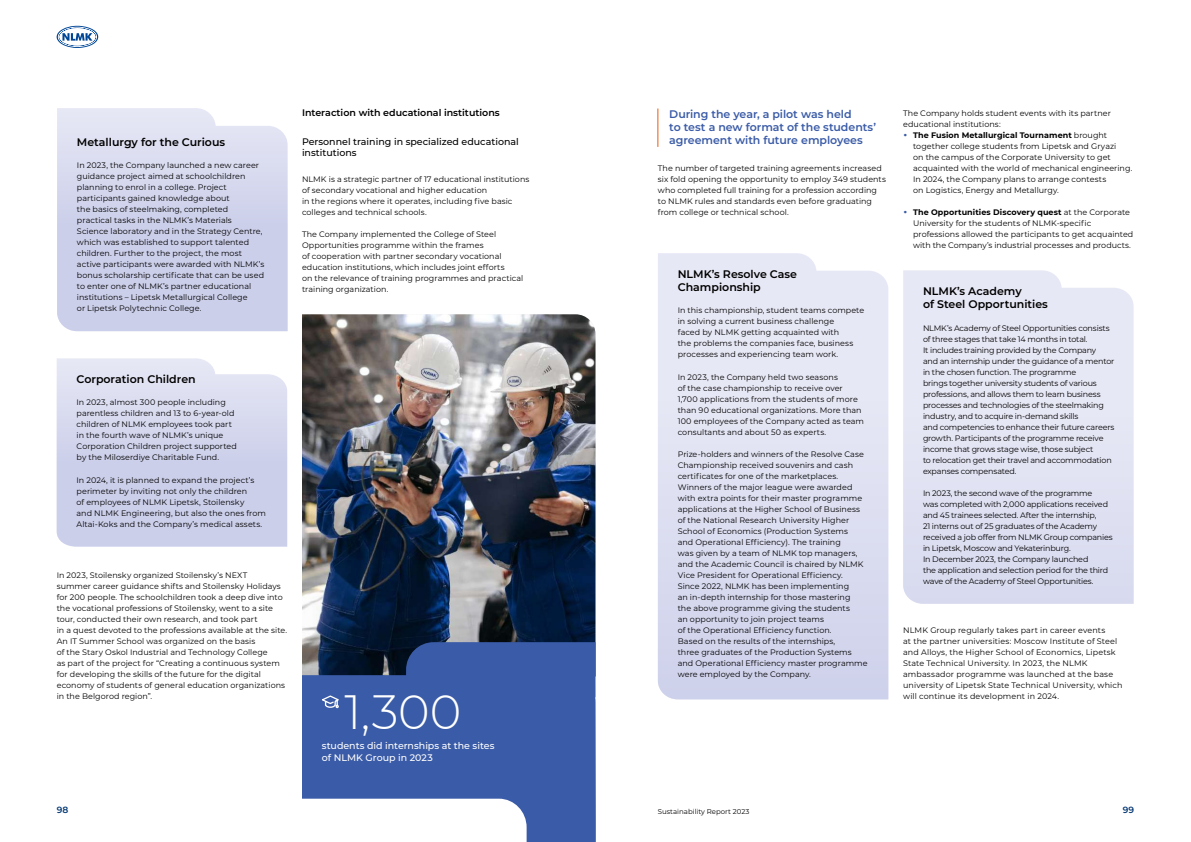
<style>
.page{position:relative;width:1191px;height:842px;background:#fff}
.page>*{position:absolute;margin:0;border:0;box-sizing:border-box;transform-origin:0 0}
.t1{font:300 48px "Montserrat";color:#fff}
.t2{font:600 11px/13.2px "Montserrat";color:#000}
.t3{font:600 11px/13.2px "Montserrat";letter-spacing:-.005em;color:#3a5ba7}
.t4{font:500 9.5px/11.4px "Montserrat";color:#000}
.t5{font:500 9.5px/12px "Montserrat";color:#fff}
.t6{font:600 9.5px "Montserrat";color:#000}
.t7{font:600 9px "Montserrat";color:#043873}
.t8{font:8px/11px "Montserrat";letter-spacing:.005em;color:#000}
.t9{font:8px/11px "Montserrat";letter-spacing:-.025em;color:#000}
.t10{font:700 8px "Montserrat";letter-spacing:.005em;color:#000}
.t11{font:7px "Montserrat";color:#000}
.s1{font-family:"Inter V";font-weight:400;color:#3a5ba7}
.s2{font-weight:400}
.s3{font-family:"Inter V";color:#3a5ba7}
.s4{font-weight:700}
</style>
<div class="page">
<svg style="left:57px;top:358px;width:230px;height:189px;background:#d4d7ed"></svg>
<hr style="left:657px;top:109px;width:1px;height:38px;background:#ea5b0b">
<svg style="left:903px;top:270px;width:230px;height:334px;background:#e2e4f3"></svg>
<img style="left:302px;top:314px;width:293px;height:361px">
<div style="left:302px;top:680px;width:293px;height:162px;background:#3a5ba7"></div>
<div style="left:302px;top:799px;width:224px;height:43px;background:#fff"></div>
<div style="left:406px;top:642px;width:189px;height:38px;background:#3a5ba7"></div>
<svg style="left:322px;top:695px;width:17px;height:14px"></svg>
<svg style="left:658px;top:253px;width:230px;height:446px;background:#dee0f1"></svg>
<svg style="left:57px;top:108px;width:230px;height:223px;background:#d4d6ed"></svg>
<svg style="left:57px;top:26px;width:41px;height:22px"></svg>
<h2 class="t2" style="left:77px;top:135px;width:150px">Metallurgy for the Сurious</h2>
<p class="t8" style="left:77px;top:160px;width:189px">In 2023, the Company launched a new career guidance project aimed at schoolchildren planning to enrol in a college. Project participants gained knowledge about<br>the basics of steelmaking, completed practical tasks in the NLMK’s Materials Science laboratory and in the Strategy Centre, which was established to support talented children. Further to the project, the most active participants were awarded with NLMK’s bonus scholarship certificate that can be used to enter one of NLMK’s partner educational institutions – Lipetsk Metallurgical College<br>or Lipetsk Polytechnic College.</p>
<p class="t6" style="left:302px;top:106px;width:199px">Interaction with educational institutions</p>
<p class="t4" style="left:302px;top:135px;width:218px">Personnel training in specialized educational institutions</p>
<p class="t8" style="left:302px;top:174px;width:229px">NLMK is a strategic partner of 17 educational institutions of secondary vocational and higher education<br>in the regions where it operates, including five basic colleges and technical schools.</p>
<p class="t8" style="left:302px;top:229px;width:223px">The Company implemented the College of Steel Opportunities programme within the frames<br>of cooperation with partner secondary vocational education institutions, which includes joint efforts<br>on the relevance of training programmes and practical training organization.</p>
<h2 class="t2" style="left:77px;top:372px;width:121px">Corporation Children</h2>
<p class="t8" style="left:77px;top:397px;width:162px">In 2023, almost 300 people including parentless children and 13 to 6-year-old children of NLMK employees took part in the fourth wave of NLMK’s unique Corporation Children project supported by the Miloserdiye Charitable Fund.</p>
<p class="t8" style="left:77px;top:474px;width:191px">In 2024, it is planned to expand the project’s perimeter by inviting not only the children<br>of employees of NLMK Lipetsk, Stoilensky<br>and NLMK Engineering, but also the ones from Altai-Koks and the Company’s medical assets.</p>
<p class="t8" style="left:57px;top:570px;width:232px">In 2023, Stoilensky organized Stoilensky’s NEXT<br>summer career guidance shifts and Stoilensky Holidays for 200 people. The schoolchildren took a deep dive into the vocational professions of Stoilensky, went to a site tour, conducted their own research, and took part<br>in a quest devoted to the professions available at the site.<br>An IT Summer School was organized on the basis<br>of the Stary Oskol Industrial and Technology College<br>as part of the project for “Creating a continuous system for developing the skills of the future for the digital economy of students of general education organizations in the Belgorod region”.</p>
<h1 class="t1" style="left:344px;top:679px;width:118px">1,300</h1>
<p class="t5" style="left:322px;top:739px;width:174px">students did internships at the sites of NLMK Group in 2023</p>
<h2 class="t3" style="left:669px;top:107px;width:208px">During the year, a pilot was held<br>to test a new format of the students’ agreement with future employees</h2>
<p class="t8" style="left:658px;top:163px;width:230px">The number of targeted training agreements increased six fold opening the opportunity to employ 349 students who completed full training for a profession according to NLMK rules and standards even before graduating from college or technical school.</p>
<h2 class="t2" style="left:677px;top:267px;width:121px">NLMK’s Resolve Case<br>Championship</h2>
<p class="t8" style="left:677px;top:305px;width:188px">In this championship, student teams compete in solving a current business challenge<br>faced by NLMK getting acquainted with<br>the problems the companies face, business processes and experiencing team work.</p>
<p class="t8" style="left:677px;top:371px;width:188px">In 2023, the Company held two seasons<br>of the case championship to receive over 1,700 applications from the students of more than 90 educational organizations. More than 100 employees of the Company acted as team consultants and about 50 as experts.</p>
<p class="t8" style="left:677px;top:448px;width:191px">Prize-holders and winners of the Resolve Case Championship received souvenirs and cash certificates for one of the marketplaces.<br>Winners of the major league were awarded with extra points for their master programme applications at the Higher School of Business of the National Research University Higher School of Economics (Production Systems<br>and Operational Efficiency). The training<br>was given by a team of NLMK top managers, and the Academic Council is chaired by NLMK Vice President for Operational Efficiency.<br>Since 2022, NLMK has been implementing<br>an in-depth internship for those mastering<br>the above programme giving the students<br>an opportunity to join project teams<br>of the Operational Efficiency function.<br>Based on the results of the internships,<br>three graduates of the Production Systems and Operational Efficiency master programme were employed by the Company.</p>
<p class="t8" style="left:903px;top:108px;width:209px">The Company holds student events with its partner</p>
<p class="t8" style="left:903px;top:119px;width:99px">educational institutions:</p>
<p class="t10" style="left:903px;top:130px;width:205px"><span class="s1">գ</span> The Fusion Metallurgical Tournament <span class="s2">brought</span></p>
<p class="t8" style="left:913px;top:141px;width:205px">together college students from Lipetsk and Gryazi</p>
<p class="t8" style="left:913px;top:152px;width:199px">on the campus of the Corporate University to get</p>
<p class="t8" style="left:913px;top:163px;width:221px">acquainted with the world of mechanical engineering.</p>
<p class="t8" style="left:913px;top:174px;width:195px">In 2024, the Company plans to arrange contests</p>
<p class="t8" style="left:913px;top:185px;width:147px">on Logistics, Energy and Metallurgy.</p>
<p class="t8" style="left:913px;top:207px;width:222px;text-indent:-10px"><span class="s3">գ</span> <span class="s4">The Opportunities Discovery quest</span> at the Corporate University for the students of NLMK-specific professions allowed the participants to get acquainted with the Company’s industrial processes and products.</p>
<h2 class="t2" style="left:923px;top:284px;width:126px">NLMK’s Academy<br>of Steel Opportunities</h2>
<p class="t9" style="left:923px;top:322px;width:193px">NLMK’s Academy of Steel Opportunities consists of three stages that take 14 months in total.<br>It includes training provided by the Company<br>and an internship under the guidance of a mentor in the chosen function. The programme<br>brings together university students of various professions, and allows them to learn business processes and technologies of the steelmaking industry, and to acquire in-demand skills<br>and competencies to enhance their future careers growth. Participants of the programme receive income that grows stage wise, those subject<br>to relocation get their travel and accommodation expanses compensated.</p>
<p class="t9" style="left:923px;top:487px;width:191px">In 2023, the second wave of the programme<br>was completed with 2,000 applications received and 45 trainees selected. After the internship,<br>21 interns out of 25 graduates of the Academy received a job offer from NLMK Group companies in Lipetsk, Moscow and Yekaterinburg.<br>In December 2023, the Company launched<br>the application and selection period for the third wave of the Academy of Steel Opportunities.</p>
<p class="t8" style="left:903px;top:625px;width:221px">NLMK Group regularly takes part in career events<br>at the partner universities: Moscow Institute of Steel and Alloys, the Higher School of Economics, Lipetsk State Technical University. In 2023, the NLMK ambassador programme was launched at the base university of Lipetsk State Technical University, which will continue its development in 2024.</p>
<p class="t7" style="left:57px;top:804px;width:13px">98</p>
<p class="t11" style="left:658px;top:807px;width:93px">Sustainability Report 2023</p>
<p class="t7" style="left:1123px;top:804px;width:13px">99</p>
</div>
